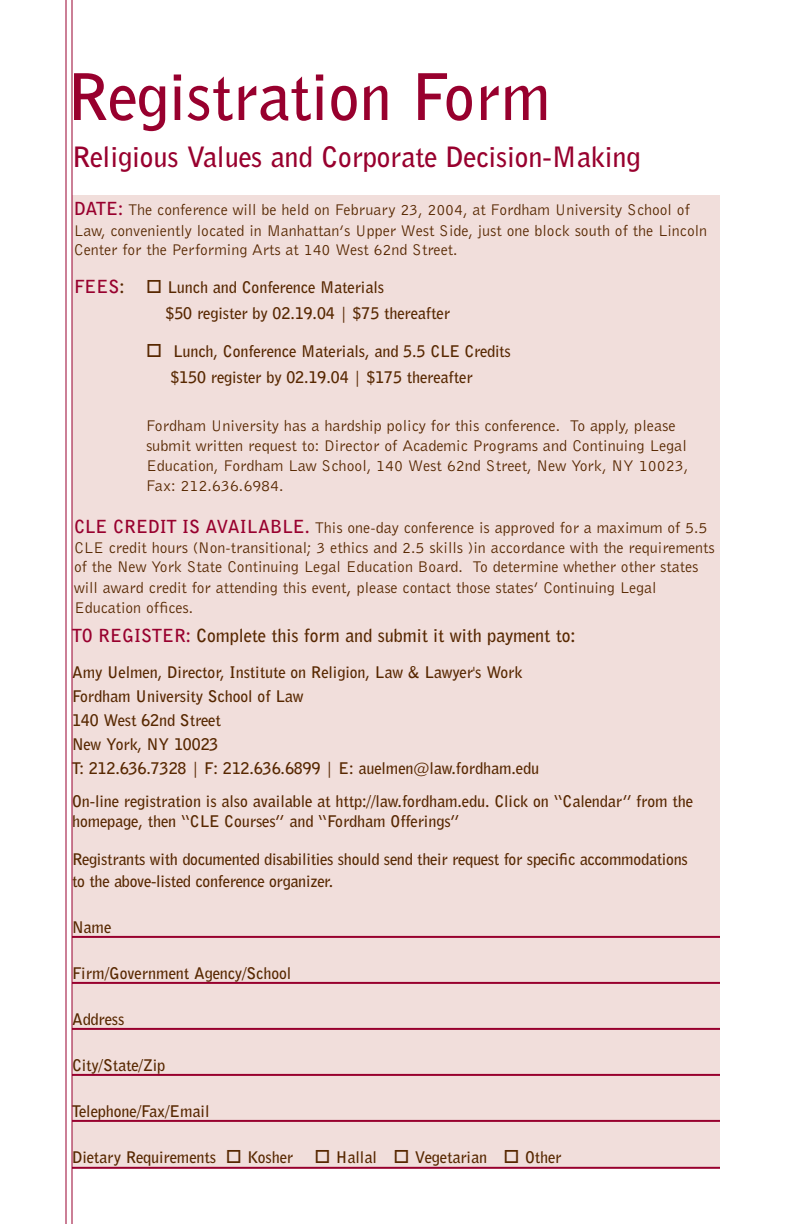
<style>
.page{position:relative;width:792px;height:1224px;background:#fff}
.page>*{position:absolute;margin:0;border:0;box-sizing:border-box;transform-origin:0 0}
.t1{font:700 64px "Bell Gothic BT";color:#98002e}
.t2{font:700 28px "Bell Gothic BT";color:#98002e}
.t3{font:700 18px "Bell Gothic BT";color:#572700}
.t4{font:700 18px "Bell Gothic BT";color:#98002e}
.t5{font:16px/19.6px "Bell Gothic BT";color:#572700}
.t6{font:700 16px/24px "Bell Gothic BT";color:#572700}
.s1{font-weight:700;font-size:18px;color:#98002e}
.s2{color:#572700}
.s3{font-size:18px}
.s4{color:#98002e}
</style>
<div class="page">
<div style="left:72px;top:196px;width:648px;height:972px;background:#f1dedb"></div>
<hr style="left:72px;top:936px;width:648px;height:2px;background:#98002e">
<hr style="left:72px;top:982px;width:648px;height:2px;background:#98002e">
<hr style="left:72px;top:1028px;width:648px;height:2px;background:#98002e">
<hr style="left:72px;top:1074px;width:648px;height:2px;background:#98002e">
<hr style="left:72px;top:1120px;width:648px;height:2px;background:#98002e">
<hr style="left:72px;top:1167px;width:648px;height:2px;background:#98002e">
<hr style="left:72px;top:0;width:1px;height:1224px;background:#98002e">
<hr style="left:66px;top:0;width:1px;height:1224px;background:#98002e">
<h1 class="t1" style="left:67px;top:74px;width:486px">Registration Form</h1>
<h2 class="t2" style="left:72px;top:146px;width:570px">Religious Values and Corporate Decision-Making</h2>
<p class="t5" style="left:74px;top:202px;width:635px"><span class="s1">DATE:</span> The conference will be held on February 23, 2004, at Fordham University School of<br>Law, conveniently located in Manhattan’s Upper West Side, just one block south of the Lincoln<br>Center for the Performing Arts at 140 West 62nd Street.</p>
<p class="t4" style="left:74px;top:280px;width:52px">FEES<span class="s2">:</span></p>
<p class="t6" style="left:166px;top:276px;width:286px;line-height:26px">Lunch and Conference Materials<br>$50 register by 02.19.04 | $75 thereafter</p>
<p class="t6" style="left:170px;top:340px;width:342px;line-height:26px">Lunch, Conference Materials, and 5.5 CLE Credits $150 register by 02.19.04 | $175 thereafter</p>
<p class="t5" style="left:146px;top:417px;width:544px">Fordham University has a hardship policy for this conference. To apply, please submit written request to: Director of Academic Programs and Continuing Legal Education, Fordham Law School, 140 West 62nd Street, New York, NY 10023, Fax: 212.636.6984.</p>
<p class="t5" style="left:74px;top:519px;width:642px"><span class="s1">CLE CREDIT IS AVAILABLE.</span> This one-day conference is approved for a maximum of 5.5<br>CLE credit hours (Non-transitional; 3 ethics and 2.5 skills )in accordance with the requirements of the New York State Continuing Legal Education Board. To determine whether other states</p>
<p class="t5" style="left:74px;top:579px;width:584px">will award credit for attending this event<span class="s3">,</span> please contact those states’ Continuing Legal<br>Education offices.</p>
<p class="t3" style="left:72px;top:629px;width:505px"><span class="s4">TO REGISTER:</span> Complete this form and submit it with payment to:</p>
<p class="t6" style="left:72px;top:661px;width:469px">Amy Uelmen, Director, Institute on Religion, Law &amp; Lawyer's Work Fordham University School of Law<br>140 West 62nd Street<br>New York, NY 10023<br>T: 212.636.7328 | F: 212.636.6899 | E: auelmen@law.fordham.edu</p>
<p class="t6" style="left:72px;top:793px;width:622px;line-height:20px">On-line registration is also available at http://law.fordham.edu. Click on “Calendar” from the homepage, then “CLE Courses” and “Fordham Offerings”</p>
<p class="t6" style="left:72px;top:850px;width:617px;line-height:22px">Registrants with documented disabilities should send their request for specific accommodations to the above-listed conference organizer.</p>
<p class="t6" style="left:72px;top:917px;width:41px">Name</p>
<p class="t6" style="left:72px;top:963px;width:221px">Firm/Government Agency/School</p>
<p class="t6" style="left:72px;top:1009px;width:54px">Address</p>
<p class="t6" style="left:72px;top:1055px;width:95px">City/State/Zip</p>
<p class="t6" style="left:72px;top:1101px;width:139px">Telephone/Fax/Email</p>
<p class="t6" style="left:72px;top:1147px;width:146px">Dietary Requirements</p>
<p class="t6" style="left:247px;top:1147px;width:47px">Kosher</p>
<p class="t6" style="left:336px;top:1147px;width:42px">Hallal</p>
<p class="t6" style="left:415px;top:1147px;width:74px">Vegetarian</p>
<p class="t6" style="left:525px;top:1147px;width:38px">Other</p>
</div>
